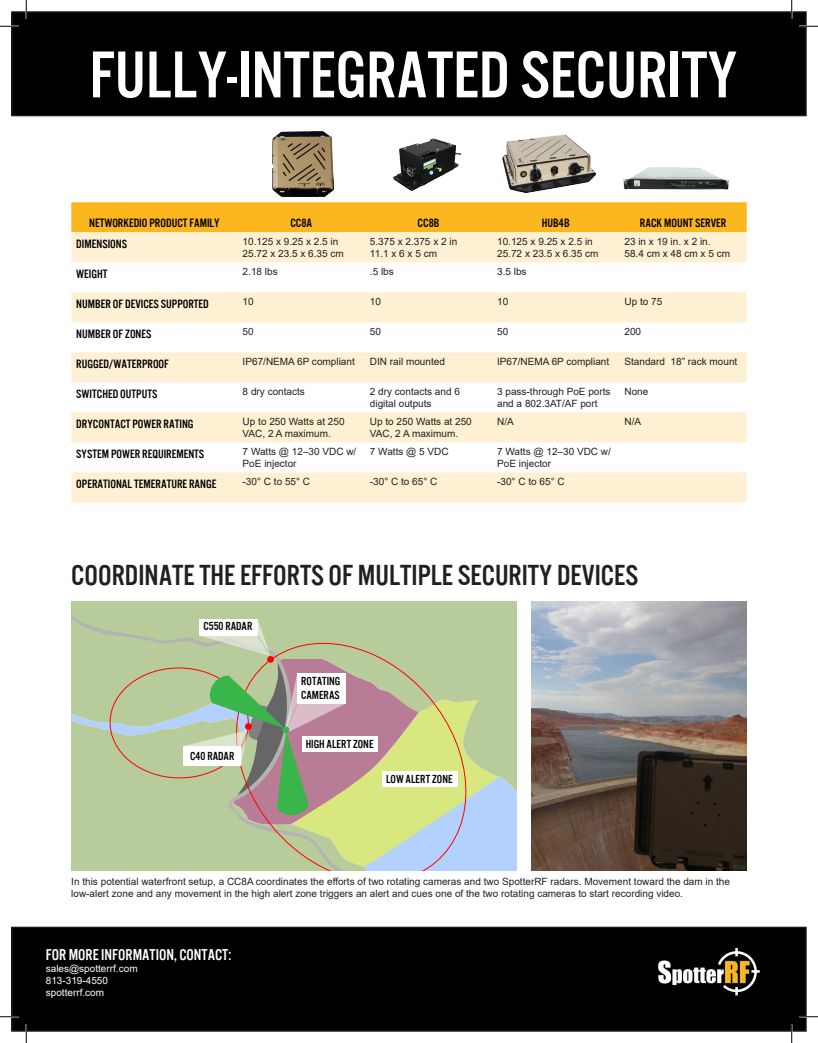
<style>
.page{position:relative;width:818px;height:1043px;background:#fff}
.page>*{position:absolute;margin:0;border:0;box-sizing:border-box;transform-origin:0 0}
.t1{font:68.75px "U.S.101";color:#fff}
.H3_copy{font:30px "U.S.101";color:#231f20}
.t2{font:16.25px "U.S.101";color:#fff}
.t3{font:12.5px "U.S.101";color:#000}
.t4{font:12.12px/14.5px "U.S.101";color:#000}
.t5{font:10px/12px "Arial";color:#231f20}
.t6{font:10px/12px "Arial";color:#fff}
</style>
<div class="page">
<div style="left:12px;top:12px;width:794px;height:104px;background:#000"></div>
<div style="left:11px;top:11px;width:795px;height:105px;border:1px solid #231f20"></div>
<div style="left:12px;top:927px;width:794px;height:104px;background:#000"></div>
<div style="left:11px;top:926px;width:795px;height:105px;border:1px solid #231f20"></div>
<img style="left:658px;top:947px;width:102px;height:49px">
<img style="left:272px;top:132px;width:61px;height:65px">
<img style="left:502px;top:134px;width:94px;height:58px">
<img style="left:394px;top:139px;width:66px;height:52px">
<div style="left:71px;top:202px;width:675px;height:30px;background:#fcb61e"></div>
<svg style="left:71px;top:232px;width:675px;height:150px;fill:#fef0d2"></svg>
<svg style="left:71px;top:412px;width:675px;height:90px;fill:#fef0d2"></svg>
<img style="left:623px;top:167px;width:106px;height:22px">
<svg style="left:358px;top:602px;width:158px;height:246px;background:#b7ccaf"></svg>
<div style="left:71px;top:602px;width:287px;height:268px;background:#b8cb9b"></div>
<svg style="left:224px;top:626px;width:254px;height:244px;background:#c2d3a4"></svg>
<svg style="left:110px;top:619px;width:309px;height:205px;background:#b8bc9b"></svg>
<div style="left:302px;top:736px;width:75px;height:16px;background:#fff"></div>
<div style="left:382px;top:771px;width:76px;height:16px;background:#fff"></div>
<img style="left:531px;top:602px;width:215px;height:268px">
<svg style="left:0;top:25px;width:19px;height:2px"></svg>
<svg style="left:799px;top:25px;width:19px;height:2px"></svg>
<svg style="left:0;top:1015px;width:19px;height:2px"></svg>
<svg style="left:799px;top:1015px;width:19px;height:2px"></svg>
<svg style="left:25px;top:0;width:2px;height:19px"></svg>
<svg style="left:25px;top:1024px;width:2px;height:18px"></svg>
<svg style="left:790px;top:0;width:2px;height:19px"></svg>
<svg style="left:790px;top:1024px;width:2px;height:18px"></svg>
<h1 class="t1" style="left:89px;top:38px;width:649px">FULLY-INTEGRATED SECURITY</h1>
<h4 class="t3" style="left:89px;top:216px;width:132px">NETWORKEDIO PRODUCT FAMILY</h4>
<h4 class="t3" style="left:290px;top:216px;width:23px">CC8A</h4>
<h4 class="t3" style="left:417px;top:216px;width:23px">CC8B</h4>
<h4 class="t3" style="left:542px;top:216px;width:29px">HUB4B</h4>
<h4 class="t3" style="left:639px;top:216px;width:88px">RACK MOUNT SERVER</h4>
<h4 class="t3" style="left:76px;top:237px;width:52px">DIMENSIONS</h4>
<p class="t5" style="left:243px;top:235px;width:103px">10.125 x 9.25 x 2.5 in<br>25.72 x 23.5 x 6.35 cm</p>
<p class="t5" style="left:370px;top:235px;width:89px">5.375 x 2.375 x 2 in<br>11.1x6x5cm</p>
<p class="t5" style="left:497px;top:235px;width:103px">10.125 x 9.25 x 2.5 in<br>25.72 x 23.5 x 6.35 cm</p>
<p class="t5" style="left:624px;top:235px;width:107px">23 in x 19 in. x 2 in.<br>58.4 cm x 48 cm x 5 cm</p>
<h4 class="t3" style="left:76px;top:267px;width:33px">WEIGHT</h4>
<p class="t5" style="left:243px;top:265px;width:37px">2.18 lbs</p>
<p class="t5" style="left:370px;top:265px;width:25px">.5 lbs</p>
<p class="t5" style="left:497px;top:265px;width:31px">3.5 lbs</p>
<h4 class="t3" style="left:76px;top:297px;width:134px">NUMBER OF DEVICES SUPPORTED</h4>
<p class="t5" style="left:243px;top:295px;width:13px">10</p>
<p class="t5" style="left:370px;top:295px;width:13px">10</p>
<p class="t5" style="left:497px;top:295px;width:13px">10</p>
<p class="t5" style="left:624px;top:295px;width:39px">Up to 75</p>
<h4 class="t3" style="left:76px;top:327px;width:77px">NUMBER OF ZONES</h4>
<p class="t5" style="left:243px;top:325px;width:13px">50</p>
<p class="t5" style="left:370px;top:325px;width:13px">50</p>
<p class="t5" style="left:497px;top:325px;width:13px">50</p>
<p class="t5" style="left:624px;top:325px;width:18px">200</p>
<h4 class="t3" style="left:76px;top:357px;width:94px">RUGGED/WATERPROOF</h4>
<p class="t5" style="left:243px;top:355px;width:114px">IP67/NEMA 6P compliant</p>
<p class="t5" style="left:370px;top:355px;width:77px">DIN rail mounted</p>
<p class="t5" style="left:497px;top:355px;width:114px">IP67/NEMA 6P compliant</p>
<p class="t5" style="left:624px;top:355px;width:114px">Standard 18” rack mount</p>
<h4 class="t3" style="left:76px;top:387px;width:83px">SWITCHED OUTPUTS</h4>
<p class="t5" style="left:243px;top:385px;width:64px">8 dry contacts</p>
<p class="t5" style="left:370px;top:385px;width:92px">2 dry contacts and 6 digital outputs</p>
<p class="t5" style="left:497px;top:385px;width:115px">3 pass-through PoE ports and a 802.3AT/AF port</p>
<p class="t5" style="left:624px;top:385px;width:25px">None</p>
<h4 class="t3" style="left:76px;top:417px;width:119px">DRYCONTACT POWER RATING</h4>
<p class="t5" style="left:243px;top:415px;width:103px">Up to 250 Watts at 250<br>VAC, 2 A maximum.</p>
<p class="t5" style="left:370px;top:415px;width:103px">Up to 250 Watts at 250<br>VAC, 2 A maximum.</p>
<p class="t5" style="left:497px;top:415px;width:18px">N/A</p>
<p class="t5" style="left:624px;top:415px;width:18px">N/A</p>
<h4 class="t3" style="left:76px;top:447px;width:129px">SYSTEM POWER REQUIREMENTS</h4>
<p class="t5" style="left:243px;top:445px;width:115px">7 Watts @ 12–30 VDC w/<br>PoE injector</p>
<p class="t5" style="left:370px;top:445px;width:80px">7 Watts @ 5 VDC</p>
<p class="t5" style="left:497px;top:445px;width:115px">7 Watts @ 12–30 VDC w/<br>PoE injector</p>
<h4 class="t3" style="left:76px;top:477px;width:142px">OPERATIONAL TEMERATURE RANGE</h4>
<p class="t5" style="left:243px;top:475px;width:69px">-30° C to 55° C</p>
<p class="t5" style="left:370px;top:475px;width:69px">-30° C to 65° C</p>
<p class="t5" style="left:497px;top:475px;width:69px">-30° C to 65° C</p>
<p class="H3_copy" style="left:71px;top:559px;width:568px">COORDINATE THE EFFORTS OF MULTIPLE SECURITY DEVICES</p>
<p class="t4" style="left:203px;top:619px;width:51px">C550 RADAR</p>
<p class="t4" style="left:190px;top:749px;width:46px">C40 RADAR</p>
<p class="t4" style="left:301px;top:674px;width:41px">ROTATING<br>CAMERAS</p>
<p class="t4" style="left:306px;top:737px;width:69px">HIGH ALERT ZONE</p>
<p class="t4" style="left:386px;top:772px;width:68px">LOW ALERT ZONE</p>
<p class="t5" style="left:71px;top:875px;width:660px">In this potential waterfront setup, a CC8A coordinates the efforts of two rotating cameras and two SpotterRF radars. Movement toward the dam in the low-alert zone and any movement in the high alert zone triggers an alert and cues one of the two rotating cameras to start recording video.</p>
<h5 class="t2" style="left:46px;top:945px;width:187px">FOR MORE INFORMATION, CONTACT:</h5>
<p class="t6" style="left:46px;top:962px;width:93px">sales@spotterrf.com<br>813-319-4550 spotterrf.com</p>
</div>
